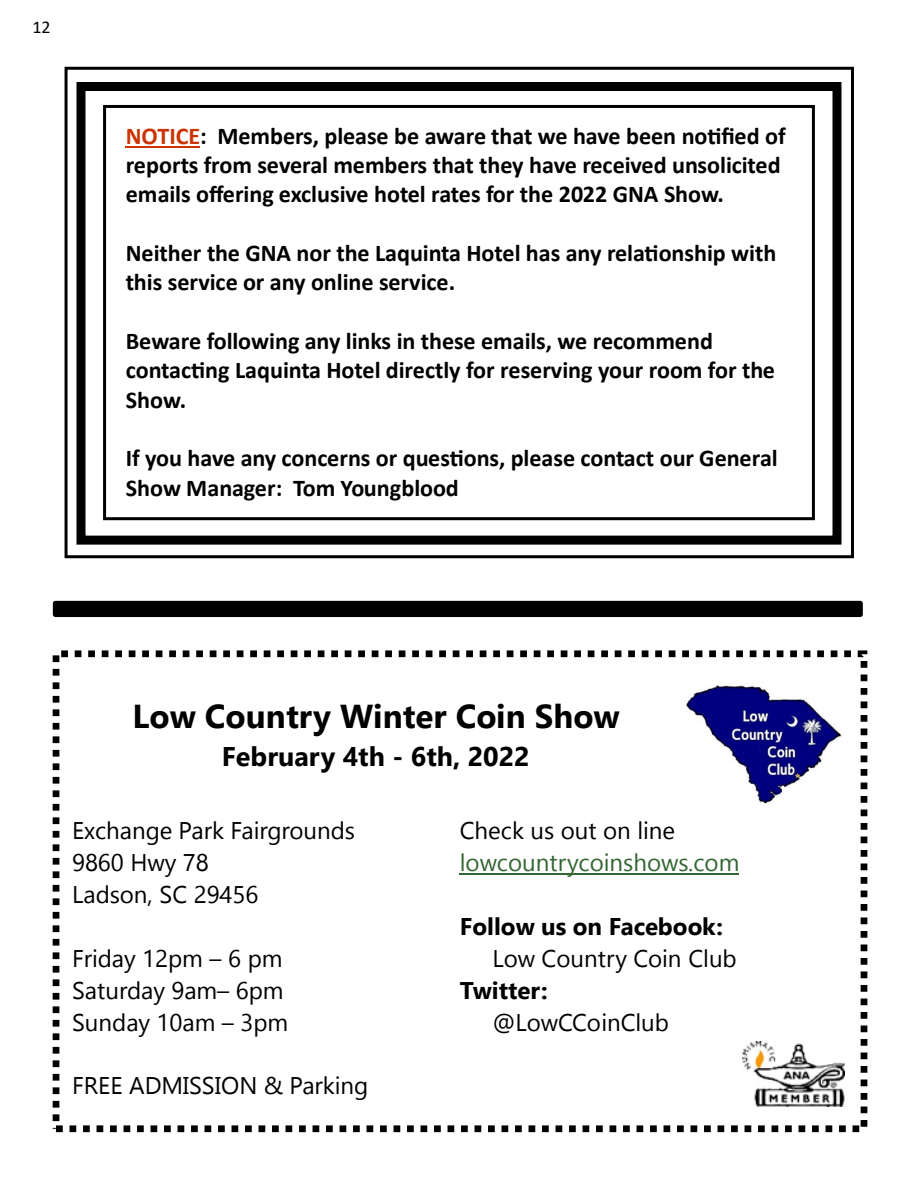
<style>
.page{position:relative;width:918px;height:1188px;background:#fff}
.page>*{position:absolute;margin:0;border:0;box-sizing:border-box;transform-origin:0 0}
.t1{font:700 33.15px "Gadugi";color:#000}
.t2{font:700 27px "Gadugi";color:#000}
.t3{font:700 24.15px/29.4px "Calibri";color:#000}
.t4{font:24.15px/31.8px "Gadugi";color:#000}
.t5{font:24.15px/32.1px "Gadugi";color:#363}
.t6{font:700 24.15px "Gadugi";color:#000}
.t7{font:18px "Calibri";color:#000}
.s1{color:#c30}
.s2{color:#000}
</style>
<div class="page">
<div style="left:53px;top:650px;width:814px;height:482px;border:7px dashed #000"></div>
<img style="left:686px;top:685px;width:156px;height:119px">
<hr style="left:460px;top:873px;width:279px;height:1px;background:#363">
<img style="left:742px;top:1042px;width:103px;height:65px">
<div style="left:53px;top:601px;width:810px;height:16px;background:#000;border-radius:3px"></div>
<div style="left:76px;top:82px;width:766px;height:463px;border:9px solid #000"></div>
<hr style="left:126px;top:147px;width:74px;height:1px;background:#c30">
<div style="left:103px;top:105px;width:712px;height:415px;border:3px solid #000"></div>
<div style="left:65px;top:67px;width:789px;height:491px;border:3px solid #000"></div>
<p class="t7" style="left:32px;top:15px;width:20px">12</p>
<p class="t3" style="left:126px;top:121px;width:662px"><span class="s1">NOTICE</span>: Members, please be aware that we have been notified of reports from several members that they have received unsolicited emails offering exclusive hotel rates for the 2022 GNA Show.</p>
<p class="t3" style="left:126px;top:238px;width:652px">Neither the GNA nor the Laquinta Hotel has any relationship with this service or any online service.</p>
<p class="t3" style="left:126px;top:326px;width:651px">Beware following any links in these emails, we recommend contacting Laquinta Hotel directly for reserving your room for the<br>Show.</p>
<p class="t3" style="left:126px;top:443px;width:654px">If you have any concerns or questions, please contact our General<br>Show Manager: Tom Youngblood</p>
<p class="t1" style="left:133px;top:696px;width:489px">Low Country Winter Coin Show</p>
<p class="t2" style="left:222px;top:740px;width:309px">February 4th - 6th, 2022</p>
<p class="t4" style="left:72px;top:814px;width:285px">Exchange Park Fairgrounds<br>9860 Hwy 78<br>Ladson, SC 29456</p>
<p class="t4" style="left:72px;top:942px;width:218px">Friday 12pm – 6 pm<br>Saturday 9am– 6pm<br>Sunday 10am – 3pm</p>
<p class="t4" style="left:72px;top:1070px;width:298px">FREE ADMISSION &amp; Parking</p>
<p class="t5" style="left:460px;top:814px;width:281px"><span class="s2">Check us out on line </span>lowcountrycoinshows.com</p>
<p class="t6" style="left:460px;top:912px;width:265px">Follow us on Facebook:</p>
<p class="t4" style="left:492px;top:942px;width:246px">Low Country Coin Club</p>
<p class="t6" style="left:460px;top:976px;width:89px">Twitter:</p>
<p class="t4" style="left:492px;top:1006px;width:178px">@LowCCoinClub</p>
</div>
